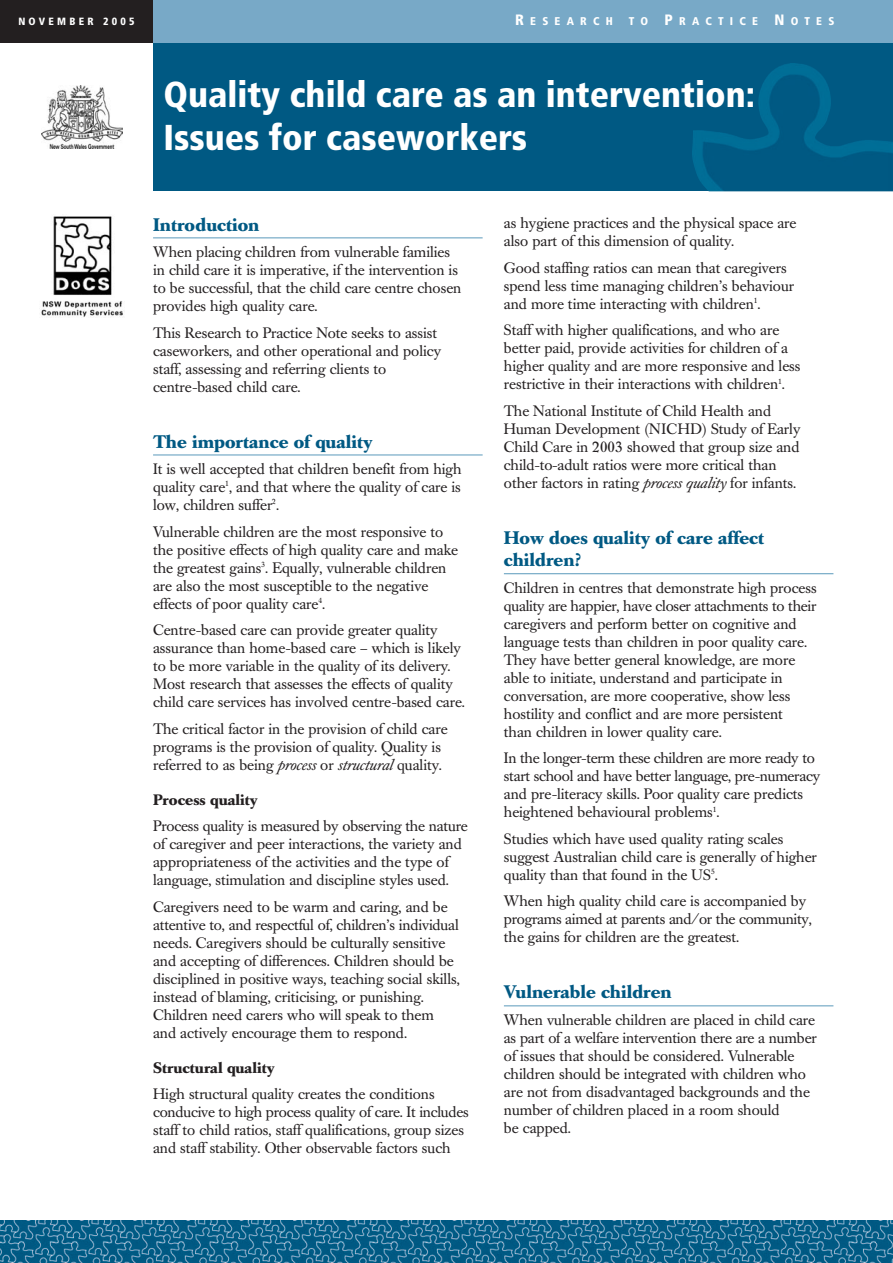
<style>
.page{position:relative;width:893px;height:1263px;background:#fff}
.page>*{position:absolute;margin:0;border:0;box-sizing:border-box;transform-origin:0 0}
.t1{font:900 condensed 36px/43.2px "Frutiger";color:#fff}
.t2{font:700 18px/22.5px "Caslon Book BE";color:#005983}
.t3{font:15px/18px "Caslon Book BE";color:#231f20}
.t4{font:700 15px "Caslon Book BE";color:#231f20}
.t5{font:900 condensed 11.25px "Frutiger";letter-spacing:.555em;color:#fff}
.t6{font:900 condensed 10.5px "Frutiger";letter-spacing:.31em;color:#fff}
.s1{font-size:15px}
.s2{font-style:italic}
</style>
<div class="page">
<div style="left:153px;top:43px;width:740px;height:148px;background:#005983"></div>
<img style="left:692px;top:63px;width:201px;height:128px">
<div style="left:0;top:0;width:153px;height:43px;background:#231f20"></div>
<img style="left:0;top:1220px;width:893px;height:43px">
<img style="left:41px;top:216px;width:82px;height:101px">
<hr style="left:153px;top:237px;width:330px;height:1px;background:#5a99bb">
<hr style="left:153px;top:455px;width:330px;height:1px;background:#5a99bb">
<hr style="left:504px;top:573px;width:329px;height:1px;background:#5a99bb">
<hr style="left:504px;top:1005px;width:329px;height:1px;background:#5a99bb">
<div style="left:153px;top:0;width:740px;height:43px;background:#78a9c7"></div>
<img style="left:41px;top:86px;width:82px;height:62px">
<p class="t6" style="left:18px;top:17px;width:118px">NOVEMBER 2005</p>
<p class="t5" style="left:515px;top:17px;width:99px"><span class="s1">R</span>ESEARCH</p>
<p class="t5" style="left:629px;top:17px;width:207px">TO <span class="s1">P</span>RACTICE <span class="s1">N</span>OTES</p>
<h1 class="t1" style="left:164px;top:75px;width:593px">Quality child care as an intervention:<br>Issues for caseworkers</h1>
<p class="t2" style="left:153px;top:215px;width:108px">Introduction</p>
<p class="t3" style="left:153px;top:244px;width:310px">When placing children from vulnerable families in child care it is imperative, if the intervention is to be successful, that the child care centre chosen provides high quality care.</p>
<p class="t3" style="left:153px;top:325px;width:290px">This Research to Practice Note seeks to assist caseworkers, and other operational and policy staff, assessing and referring clients to centre-based child care.</p>
<p class="t2" style="left:153px;top:432px;width:221px">The importance of quality</p>
<p class="t3" style="left:153px;top:461px;width:310px;text-align:justify">It is well accepted that children benefit from high quality care<sup>1</sup>, and that where the quality of care is low, children suffer<sup>2</sup>.</p>
<p class="t3" style="left:153px;top:524px;width:306px">Vulnerable children are the most responsive to the positive effects of high quality care and make the greatest gains<sup>3</sup>. Equally, vulnerable children are also the most susceptible to the negative effects of poor quality care<sup>4</sup>.</p>
<p class="t3" style="left:153px;top:622px;width:313px">Centre-based care can provide greater quality assurance than home-based care – which is likely to be more variable in the quality of its delivery.<br>Most research that assesses the effects of quality child care services has involved centre-based care.</p>
<p class="t3" style="left:153px;top:721px;width:296px">The critical factor in the provision of child care programs is the provision of quality. Quality is referred to as being <span class="s2">process</span> or <span class="s2">structural</span> quality.</p>
<p class="t4" style="left:153px;top:794px;width:106px">Process quality</p>
<p class="t3" style="left:153px;top:818px;width:316px">Process quality is measured by observing the nature of caregiver and peer interactions, the variety and appropriateness of the activities and the type of language, stimulation and discipline styles used.</p>
<p class="t3" style="left:153px;top:899px;width:308px">Caregivers need to be warm and caring, and be attentive to, and respectful of, children’s individual needs. Caregivers should be culturally sensitive and accepting of differences. Children should be disciplined in positive ways, teaching social skills, instead of blaming, criticising, or punishing.<br>Children need carers who will speak to them and actively encourage them to respond.</p>
<p class="t4" style="left:153px;top:1062px;width:123px">Structural quality</p>
<p class="t3" style="left:153px;top:1087px;width:317px">High structural quality creates the conditions conducive to high process quality of care. It includes staff to child ratios, staff qualifications, group sizes and staff stability. Other observable factors such</p>
<p class="t3" style="left:504px;top:216px;width:294px">as hygiene practices and the physical space are also part of this dimension of quality.</p>
<p class="t3" style="left:504px;top:260px;width:292px">Good staffing ratios can mean that caregivers spend less time managing children’s behaviour and more time interacting with children<sup>1</sup>.</p>
<p class="t3" style="left:504px;top:323px;width:298px">Staff with higher qualifications, and who are better paid, provide activities for children of a higher quality and are more responsive and less restrictive in their interactions with children<sup>1</sup>.</p>
<p class="t3" style="left:504px;top:403px;width:298px">The National Institute of Child Health and Human Development (NICHD) Study of Early Child Care in 2003 showed that group size and child-to-adult ratios were more critical than other factors in rating <span class="s2">process quality</span> for infants.</p>
<p class="t2" style="left:504px;top:528px;width:262px">How does quality of care affect children?</p>
<p class="t3" style="left:504px;top:580px;width:314px">Children in centres that demonstrate high process quality are happier, have closer attachments to their caregivers and perform better on cognitive and language tests than children in poor quality care.<br>They have better general knowledge, are more able to initiate, understand and participate in conversation, are more cooperative, show less hostility and conflict and are more persistent<br>than children in lower quality care.</p>
<p class="t3" style="left:504px;top:751px;width:318px">In the longer-term these children are more ready to start school and have better language, pre-numeracy and pre-literacy skills. Poor quality care predicts heightened behavioural problems<sup>1</sup>.</p>
<p class="t3" style="left:504px;top:831px;width:314px">Studies which have used quality rating scales suggest Australian child care is generally of higher quality than that found in the US<sup>5</sup>.</p>
<p class="t3" style="left:504px;top:894px;width:310px">When high quality child care is accompanied by programs aimed at parents and/or the community, the gains for children are the greatest.</p>
<p class="t2" style="left:504px;top:983px;width:169px">Vulnerable children</p>
<p class="t3" style="left:504px;top:1012px;width:314px">When vulnerable children are placed in child care as part of a welfare intervention there are a number of issues that should be considered. Vulnerable children should be integrated with children who are not from disadvantaged backgrounds and the number of children placed in a room should<br>be capped.</p>
</div>
